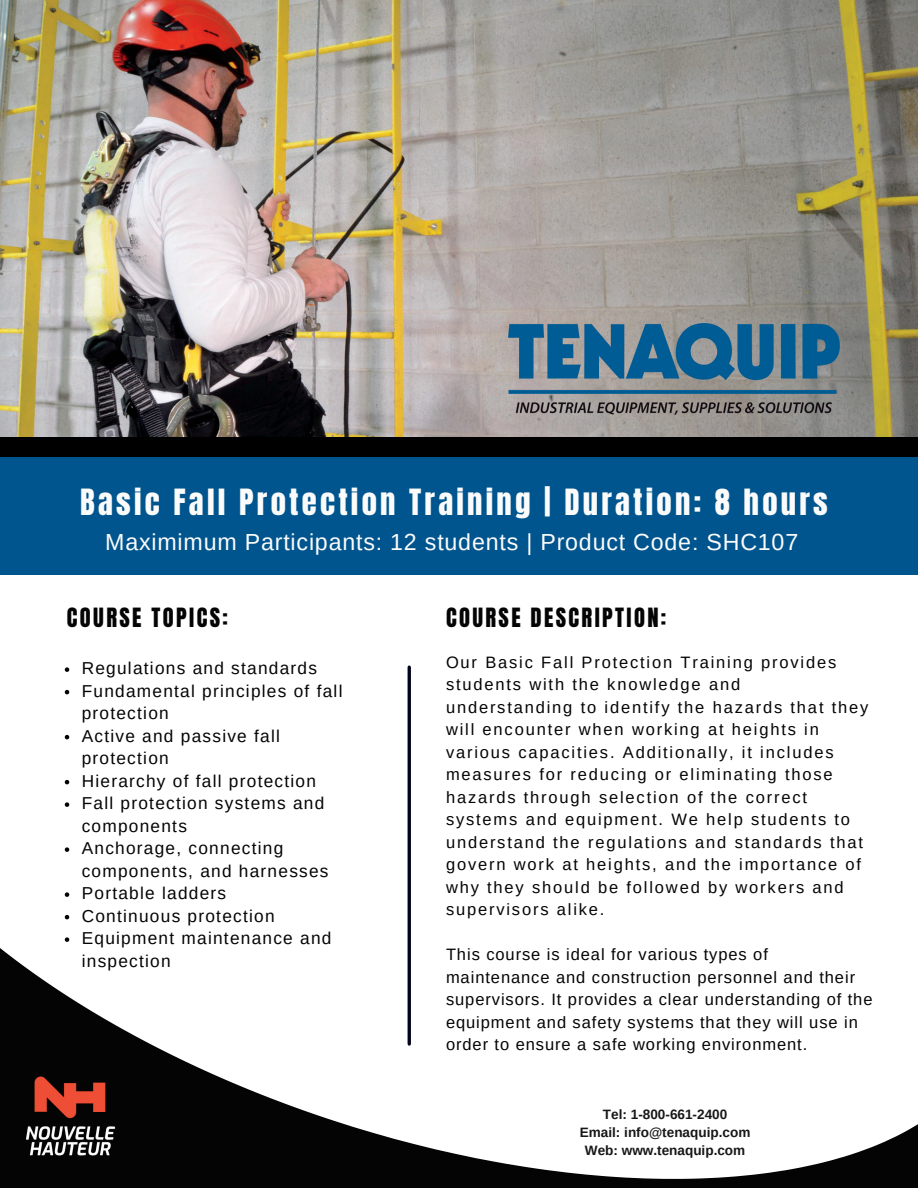
<style>
.page{position:relative;width:918px;height:1188px;background:#fff}
.page>*{position:absolute;margin:0;border:0;box-sizing:border-box;transform-origin:0 0}
.t1{font:30.75px "Anton";letter-spacing:.105em;color:#fbfbfb}
.t2{font:23.25px "Arimo";letter-spacing:.035em;color:#fbfbfb}
.t3{font:22.5px "Anton";letter-spacing:.105em;color:#040404}
.t4{font:17.25px/22.5px "Arimo";letter-spacing:.075em;color:#040404}
.t5{font:16.5px/22.5px "Arimo";letter-spacing:.11em;color:#040404}
.t6{font:16.5px/22.5px "Arimo";letter-spacing:.055em;color:#040404}
.t7{font:700 13.5px/18px "Arimo";color:#171717;text-align:center}
</style>
<div class="page">
<svg style="left:0;top:822px;width:918px;height:366px"></svg>
<hr style="left:408px;top:667px;width:3px;height:377px;background:#00041c">
<img style="left:0;top:0;width:918px;height:437px">
<div style="left:0;top:454px;width:918px;height:121px;background:#00558e"></div>
<img style="left:508px;top:324px;width:331px;height:91px">
<div style="left:0;top:437px;width:918px;height:20px;background:#000"></div>
<svg style="left:65px;top:667px;width:4px;height:5px"></svg>
<svg style="left:65px;top:690px;width:4px;height:4px"></svg>
<svg style="left:65px;top:735px;width:4px;height:4px"></svg>
<svg style="left:65px;top:780px;width:4px;height:4px"></svg>
<svg style="left:65px;top:802px;width:4px;height:5px"></svg>
<svg style="left:65px;top:847px;width:4px;height:5px"></svg>
<svg style="left:65px;top:892px;width:4px;height:5px"></svg>
<svg style="left:65px;top:915px;width:4px;height:4px"></svg>
<svg style="left:65px;top:937px;width:4px;height:5px"></svg>
<img style="left:12px;top:1071px;width:114px;height:94px">
<h1 class="t1" style="left:80px;top:480px;width:749px">Basic Fall Protection Training | Duration: 8 hours</h1>
<h2 class="t2" style="left:105px;top:529px;width:695px">Maximimum Participants: 12 students | Product Code: SHC107</h2>
<h3 class="t3" style="left:67px;top:601px;width:163px">COURSE TOPICS:</h3>
<p class="t4" style="left:82px;top:657px;width:262px">Regulations and standards<br>Fundamental principles of fall protection<br>Active and passive fall protection<br>Hierarchy of fall protection<br>Fall protection systems and components<br>Anchorage, connecting components, and harnesses<br>Portable ladders<br>Continuous protection<br>Equipment maintenance and inspection</p>
<h3 class="t3" style="left:446px;top:601px;width:222px">COURSE DESCRIPTION:</h3>
<p class="t5" style="left:446px;top:651px;width:424px">Our Basic Fall Protection Training provides students with the knowledge and understanding to identify the hazards that they will encounter when working at heights in various capacities. Additionally, it includes measures for reducing or eliminating those hazards through selection of the correct systems and equipment. We help students to understand the regulations and standards that govern work at heights, and the importance of why they should be followed by workers and supervisors alike.</p>
<p class="t6" style="left:446px;top:944px;width:428px">This course is ideal for various types of maintenance and construction personnel and their supervisors. It provides a clear understanding of the equipment and safety systems that they will use in order to ensure a safe working environment.</p>
<p class="t7" style="left:580px;top:1105px;width:172px">Tel: 1-800-661-2400<br>Email: info@tenaquip.com<br>Web: www.tenaquip.com</p>
</div>
